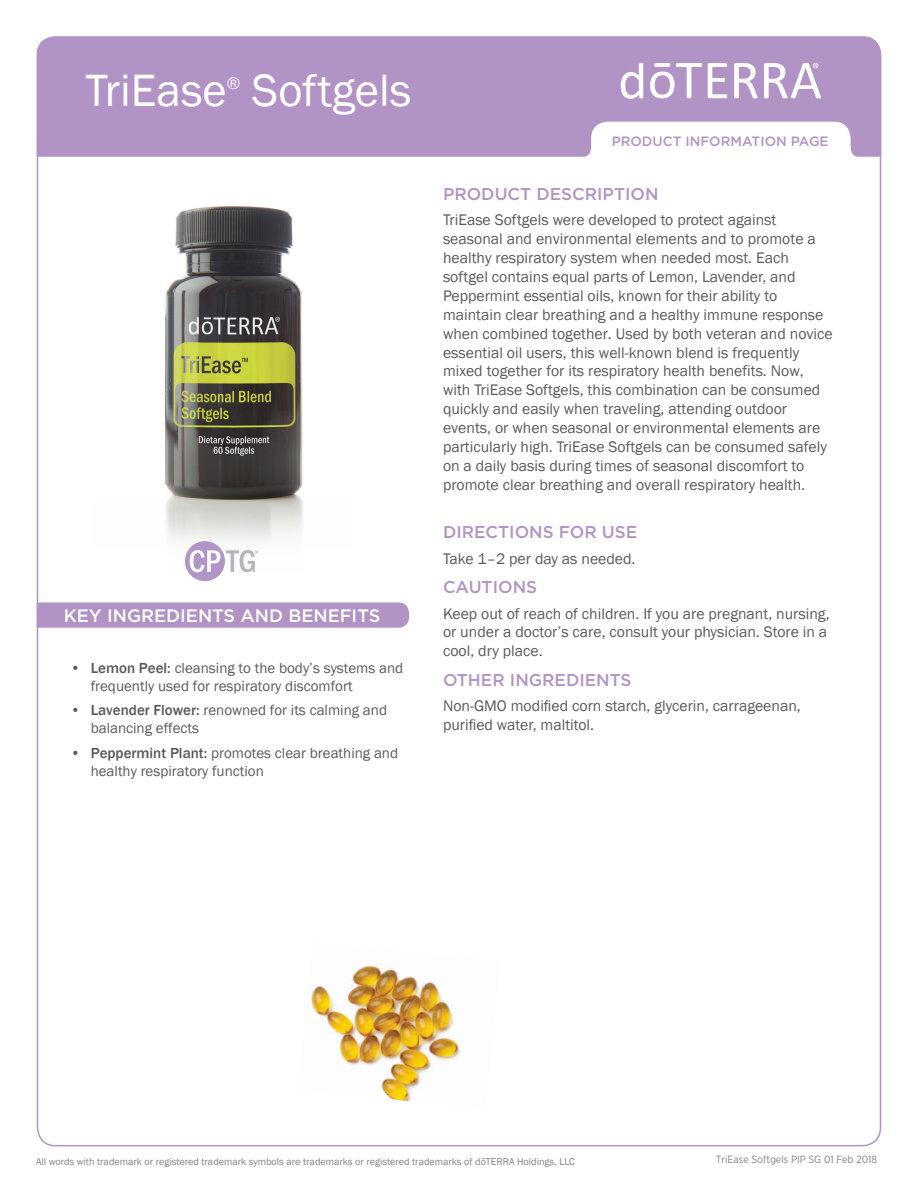
<style>
.page{position:relative;width:918px;height:1188px;background:#fff}
.page>*{position:absolute;margin:0;border:0;box-sizing:border-box;transform-origin:0 0}
.t1{font:46.5px "Franklin Gothic";color:#fff}
.t2{font:500 18px "Gotham";color:#fff}
.t3{font:17.55px "Franklin Gothic";color:#fff}
.t4{font:500 17.1px "Gotham";color:#b194c5}
.t5{font:15.75px/18.9px "Franklin Gothic";color:#5a5a5d}
.t6{font:15px/18px "Franklin Gothic";color:#5a5a5d}
.t7{font:500 13.5px "Gotham";color:#b194c5}
.t8{font:10.5px "Gotham Narrow";color:#808285}
.t9{font:10.2px "Franklin Gothic";color:#808285}
.s1{font-weight:500}
</style>
<div class="page">
<div style="left:37px;top:36px;width:844px;height:121px;background:#b194c5"></div>
<svg style="left:734px;top:63px;width:24px;height:35px"></svg>
<svg style="left:708px;top:63px;width:19px;height:35px"></svg>
<svg style="left:650px;top:63px;width:52px;height:35px"></svg>
<svg style="left:621px;top:63px;width:22px;height:36px"></svg>
<svg style="left:764px;top:63px;width:57px;height:35px"></svg>
<svg style="left:581px;top:122px;width:280px;height:35px"></svg>
<svg style="left:37px;top:602px;width:372px;height:26px;background:#b397c6"></svg>
<img style="left:311px;top:965px;width:149px;height:136px">
<img style="left:165px;top:206px;width:138px;height:356px">
<svg style="left:185px;top:541px;width:73px;height:40px"></svg>
<h1 class="t1" style="left:85px;top:62px;width:143px">TriEase</h1>
<p class="t3" style="left:227px;top:72px;width:15px">®</p>
<h1 class="t1" style="left:252px;top:62px;width:161px">Softgels</h1>
<p class="t2" style="left:64px;top:604px;width:318px">KEY INGREDIENTS AND BENEFITS</p>
<p class="t6" style="left:91px;top:659px;width:314px;text-indent:-20px"><span class="s1">• Lemon Peel:</span> cleansing to the body’s systems and frequently used for respiratory discomfort</p>
<p class="t6" style="left:91px;top:702px;width:298px;text-indent:-20px"><span class="s1">• Lavender Flower:</span> renowned for its calming and balancing effects</p>
<p class="t6" style="left:91px;top:745px;width:309px;text-indent:-20px"><span class="s1">• Peppermint Plant:</span> promotes clear breathing and healthy respiratory function</p>
<p class="t7" style="left:612px;top:132px;width:218px">PRODUCT INFORMATION PAGE</p>
<p class="t4" style="left:443px;top:182px;width:217px">PRODUCT DESCRIPTION</p>
<p class="t5" style="left:443px;top:211px;width:391px">TriEase Softgels were developed to protect against seasonal and environmental elements and to promote a healthy respiratory system when needed most. Each softgel contains equal parts of Lemon, Lavender, and Peppermint essential oils, known for their ability to maintain clear breathing and a healthy immune response when combined together. Used by both veteran and novice essential oil users, this well-known blend is frequently mixed together for its respiratory health benefits. Now, with TriEase Softgels, this combination can be consumed quickly and easily when traveling, attending outdoor events, or when seasonal or environmental elements are particularly high. TriEase Softgels can be consumed safely on a daily basis during times of seasonal discomfort to promote clear breathing and overall respiratory health.</p>
<p class="t4" style="left:443px;top:521px;width:196px">DIRECTIONS FOR USE</p>
<p class="t5" style="left:443px;top:549px;width:194px">Take 1–2 per day as needed.</p>
<p class="t4" style="left:443px;top:576px;width:96px">CAUTIONS</p>
<p class="t5" style="left:443px;top:604px;width:388px">Keep out of reach of children. If you are pregnant, nursing, or under a doctor’s care, consult your physician. Store in a cool, dry place.</p>
<p class="t4" style="left:443px;top:668px;width:190px">OTHER INGREDIENTS</p>
<p class="t5" style="left:443px;top:697px;width:359px">Non-GMO modified corn starch, glycerin, carrageenan, purified water, maltitol.</p>
<p class="t9" style="left:36px;top:1155px;width:540px">All words with trademark or registered trademark symbols are trademarks or registered trademarks of dōTERRA Holdings, LLC</p>
<p class="t8" style="left:716px;top:1153px;width:163px">TriEase Softgels PIP SG 01 Feb 2018</p>
</div>
